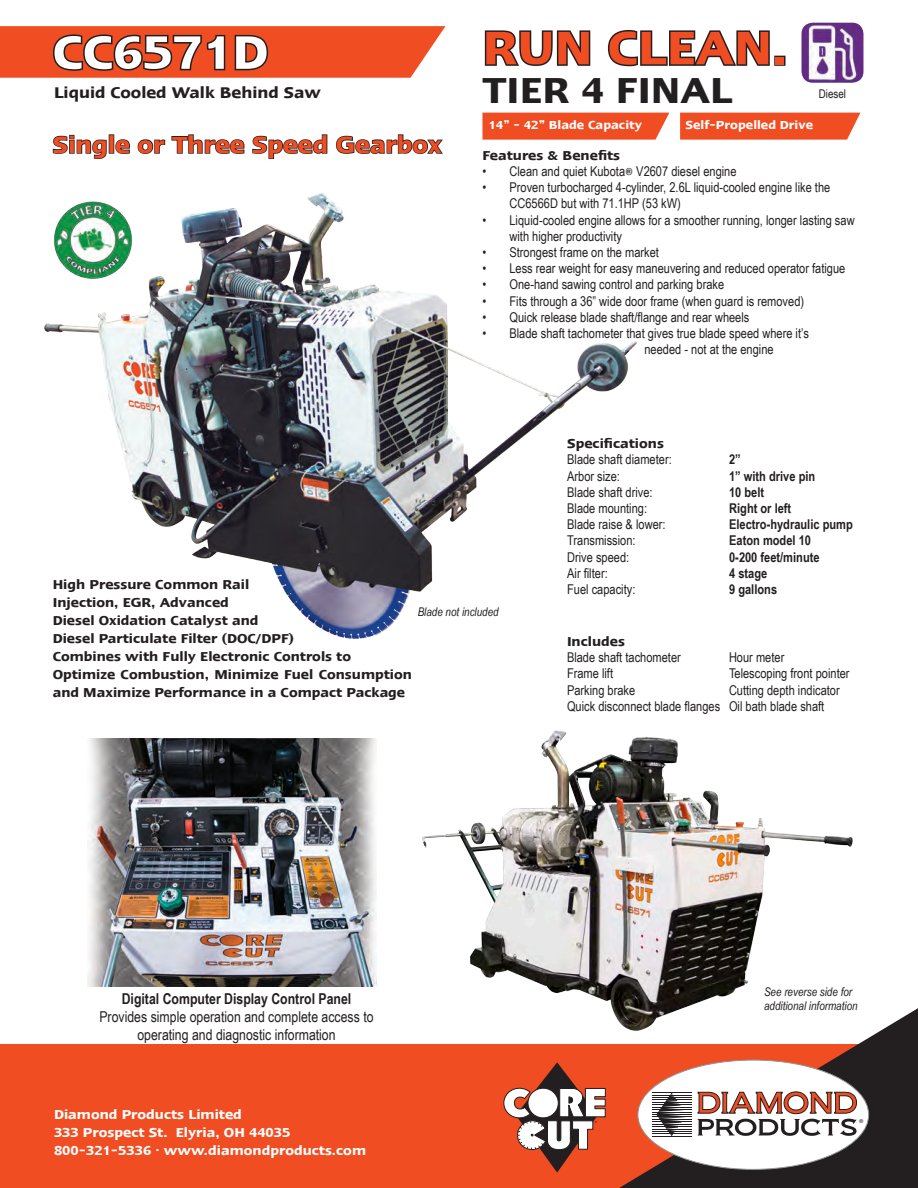
<style>
.page{position:relative;width:918px;height:1188px;background:#fff}
.page>*{position:absolute;margin:0;border:0;box-sizing:border-box;transform-origin:0 0}
.t1{font:600 54px "Linotype Ergo";color:#f04d22}
.t2{font:600 54px "Linotype Ergo";color:#fff}
.t3{font:600 42px "Linotype Ergo";color:#231f20}
.t4{font:600 27px "Linotype Ergo";color:#f04d22}
.t5{font:600 18px "Linotype Ergo";color:#231f20}
.t6{font:600 15px/18px "Linotype Ergo";color:#231f20}
.t7{font:600 15px "Linotype Ergo";color:#fff}
.t8{font:15px "Arial Narrow";color:#231f20}
.t9{font:700 15px "Arial Narrow";color:#231f20}
.t10{font:13.5px/16.2px "Arial Narrow";color:#231f20}
.t11{font:700 13.5px "Arial Narrow";color:#231f20}
.t12{font:600 13.5px "Linotype Ergo";color:#fff}
.t13{font:italic 12px/14.4px "Arial Narrow";color:#231f20}
.t14{font:12px "Arial Narrow";color:#231f20}
.t15{font:5.1px "Biondi";color:#231f20}
.s1{font-family:"Linotype Ergo";font-weight:600}
</style>
<div class="page">
<div style="left:0;top:1044px;width:904px;height:144px;background:#f04d22"></div>
<svg style="left:619px;top:1008px;width:299px;height:180px;fill:#231f20"></svg>
<div style="left:638px;top:1060px;width:231px;height:109px;background:#fff;border-radius:50%"></div>
<hr style="left:652px;top:1092px;width:40px;height:1px;background:#231f20">
<hr style="left:652px;top:1095px;width:40px;height:1px;background:#231f20">
<hr style="left:652px;top:1136px;width:40px;height:1px;background:#231f20">
<hr style="left:652px;top:1097px;width:40px;height:1px;background:#231f20">
<hr style="left:652px;top:1100px;width:40px;height:1px;background:#231f20">
<hr style="left:652px;top:1102px;width:40px;height:1px;background:#231f20">
<hr style="left:652px;top:1104px;width:40px;height:1px;background:#231f20">
<hr style="left:652px;top:1107px;width:40px;height:1px;background:#231f20">
<hr style="left:652px;top:1109px;width:40px;height:1px;background:#231f20">
<hr style="left:652px;top:1112px;width:40px;height:1px;background:#231f20">
<hr style="left:652px;top:1114px;width:40px;height:1px;background:#231f20">
<hr style="left:652px;top:1117px;width:40px;height:1px;background:#231f20">
<hr style="left:652px;top:1119px;width:40px;height:1px;background:#231f20">
<hr style="left:652px;top:1121px;width:40px;height:1px;background:#231f20">
<hr style="left:652px;top:1124px;width:40px;height:1px;background:#231f20">
<hr style="left:652px;top:1126px;width:40px;height:1px;background:#231f20">
<hr style="left:652px;top:1129px;width:40px;height:1px;background:#231f20">
<hr style="left:652px;top:1131px;width:40px;height:1px;background:#231f20">
<hr style="left:652px;top:1134px;width:40px;height:1px;background:#231f20">
<svg style="left:656px;top:1093px;width:31px;height:43px"></svg>
<svg style="left:698px;top:1092px;width:159px;height:44px"></svg>
<svg style="left:0;top:26px;width:446px;height:52px;background:#d64f2c"></svg>
<img style="left:802px;top:23px;width:61px;height:60px">
<img style="left:44px;top:193px;width:593px;height:446px">
<svg style="left:482px;top:113px;width:187px;height:27px;background:#f0562d"></svg>
<svg style="left:680px;top:113px;width:180px;height:27px;background:#f0552c"></svg>
<img style="left:53px;top:200px;width:80px;height:79px">
<svg style="left:52px;top:135px;width:55px;height:24px"></svg>
<div style="left:109px;top:134px;width:5px;height:20px;border:2px solid #231f20"></div>
<svg style="left:114px;top:139px;width:16px;height:15px"></svg>
<svg style="left:137px;top:134px;width:108px;height:20px"></svg>
<svg style="left:252px;top:134px;width:76px;height:25px"></svg>
<svg style="left:336px;top:134px;width:107px;height:20px"></svg>
<img style="left:88px;top:738px;width:288px;height:249px">
<img style="left:422px;top:730px;width:439px;height:308px">
<svg style="left:484px;top:30px;width:107px;height:36px"></svg>
<svg style="left:607px;top:30px;width:163px;height:37px"></svg>
<div style="left:774px;top:56px;width:12px;height:10px;border:3px solid #231f20"></div>
<svg style="left:503px;top:1062px;width:103px;height:111px"></svg>
<p class="t2" style="left:53px;top:24px;width:217px">CC6571D</p>
<p class="t5" style="left:54px;top:83px;width:268px">Liquid Cooled Walk Behind Saw</p>
<p class="t4" style="left:53px;top:130px;width:391px">Single or Three Speed Gearbox</p>
<p class="t1" style="left:482px;top:19px;width:307px">RUN CLEAN.</p>
<p class="t3" style="left:482px;top:68px;width:252px">TIER 4 FINAL</p>
<p class="t14" style="left:819px;top:85px;width:29px">Diesel</p>
<p class="t12" style="left:488px;top:118px;width:155px">14” - 42” Blade Capacity</p>
<p class="t12" style="left:686px;top:118px;width:129px">Self-Propelled Drive</p>
<p class="t6" style="left:482px;top:146px;width:139px">Features &amp; Benefits</p>
<p class="t10" style="left:482px;top:163px;width:256px">• Clean and quiet Kubota<span class="s1">®</span> V2607 diesel engine</p>
<p class="t10" style="left:509px;top:179px;width:322px;text-indent:-27px">• Proven turbocharged 4-cylinder, 2.6L liquid-cooled engine like the<br>CC6566D but with 71.1HP (53 kW)</p>
<p class="t10" style="left:509px;top:211px;width:347px;text-indent:-27px">• Liquid-cooled engine allows for a smoother running, longer lasting saw with higher productivity</p>
<p class="t10" style="left:482px;top:244px;width:178px">• Strongest frame on the market</p>
<p class="t10" style="left:482px;top:260px;width:364px">• Less rear weight for easy maneuvering and reduced operator fatigue</p>
<p class="t10" style="left:482px;top:276px;width:243px">• One-hand sawing control and parking brake</p>
<p class="t10" style="left:482px;top:292px;width:323px">• Fits through a 36” wide door frame (when guard is removed)</p>
<p class="t10" style="left:482px;top:308px;width:268px">• Quick release blade shaft/flange and rear wheels</p>
<p class="t10" style="left:644px;top:325px;width:166px;text-indent:-162px">• Blade shaft tachometer that gives true blade speed where it’s needed - not at the engine</p>
<p class="t6" style="left:53px;top:575px;width:198px">High Pressure Common Rail</p>
<p class="t6" style="left:53px;top:593px;width:178px">Injection, EGR, Advanced</p>
<p class="t6" style="left:53px;top:611px;width:207px">Diesel Oxidation Catalyst and</p>
<p class="t6" style="left:53px;top:629px;width:243px">Diesel Particulate Filter (DOC/DPF)</p>
<p class="t6" style="left:53px;top:647px;width:300px">Combines with Fully Electronic Controls to</p>
<p class="t6" style="left:53px;top:665px;width:361px">Optimize Combustion, Minimize Fuel Consumption and Maximize Performance in a Compact Package</p>
<p class="t13" style="left:418px;top:604px;width:82px">Blade not included</p>
<p class="t6" style="left:567px;top:435px;width:98px">Specifications</p>
<p class="t10" style="left:567px;top:451px;width:106px">Blade shaft diameter:</p>
<p class="t11" style="left:729px;top:449px;width:13px">2”</p>
<p class="t10" style="left:567px;top:467px;width:54px">Arbor size:</p>
<p class="t11" style="left:729px;top:466px;width:88px">1” with drive pin</p>
<p class="t10" style="left:567px;top:483px;width:87px">Blade shaft drive:</p>
<p class="t11" style="left:729px;top:482px;width:37px">10 belt</p>
<p class="t10" style="left:567px;top:500px;width:82px">Blade mounting:</p>
<p class="t11" style="left:729px;top:498px;width:64px">Right or left</p>
<p class="t10" style="left:567px;top:516px;width:100px">Blade raise &amp; lower:</p>
<p class="t11" style="left:729px;top:514px;width:125px">Electro-hydraulic pump</p>
<p class="t10" style="left:567px;top:532px;width:70px">Transmission:</p>
<p class="t11" style="left:729px;top:530px;width:83px">Eaton model 10</p>
<p class="t10" style="left:567px;top:548px;width:64px">Drive speed:</p>
<p class="t11" style="left:729px;top:547px;width:92px">0-200 feet/minute</p>
<p class="t10" style="left:567px;top:564px;width:42px">Air filter:</p>
<p class="t11" style="left:729px;top:563px;width:40px">4 stage</p>
<p class="t10" style="left:567px;top:581px;width:70px">Fuel capacity:</p>
<p class="t11" style="left:729px;top:579px;width:49px">9 gallons</p>
<p class="t6" style="left:567px;top:632px;width:60px">Includes</p>
<p class="t10" style="left:567px;top:649px;width:115px">Blade shaft tachometer</p>
<p class="t10" style="left:729px;top:649px;width:57px">Hour meter</p>
<p class="t10" style="left:567px;top:665px;width:48px">Frame lift</p>
<p class="t10" style="left:729px;top:665px;width:122px">Telescoping front pointer</p>
<p class="t10" style="left:567px;top:681px;width:70px">Parking brake</p>
<p class="t10" style="left:729px;top:681px;width:112px">Cutting depth indicator</p>
<p class="t10" style="left:567px;top:697px;width:259px">Quick disconnect blade flanges Oil bath blade shaft</p>
<p class="t9" style="left:122px;top:987px;width:231px">Digital Computer Display Control Panel</p>
<p class="t8" style="left:99px;top:1005px;width:276px">Provides simple operation and complete access to</p>
<p class="t8" style="left:137px;top:1023px;width:200px">operating and diagnostic information</p>
<p class="t7" style="left:54px;top:1106px;width:189px">Diamond Products Limited</p>
<p class="t7" style="left:54px;top:1124px;width:238px">333 Prospect St. Elyria, OH 44035</p>
<p class="t7" style="left:54px;top:1142px;width:314px">800-321-5336 · www.diamondproducts.com</p>
<p class="t13" style="left:764px;top:984px;width:95px">See reverse side for additional information</p>
<p class="t15" style="left:859px;top:1118px;width:6px">®</p>
</div>
